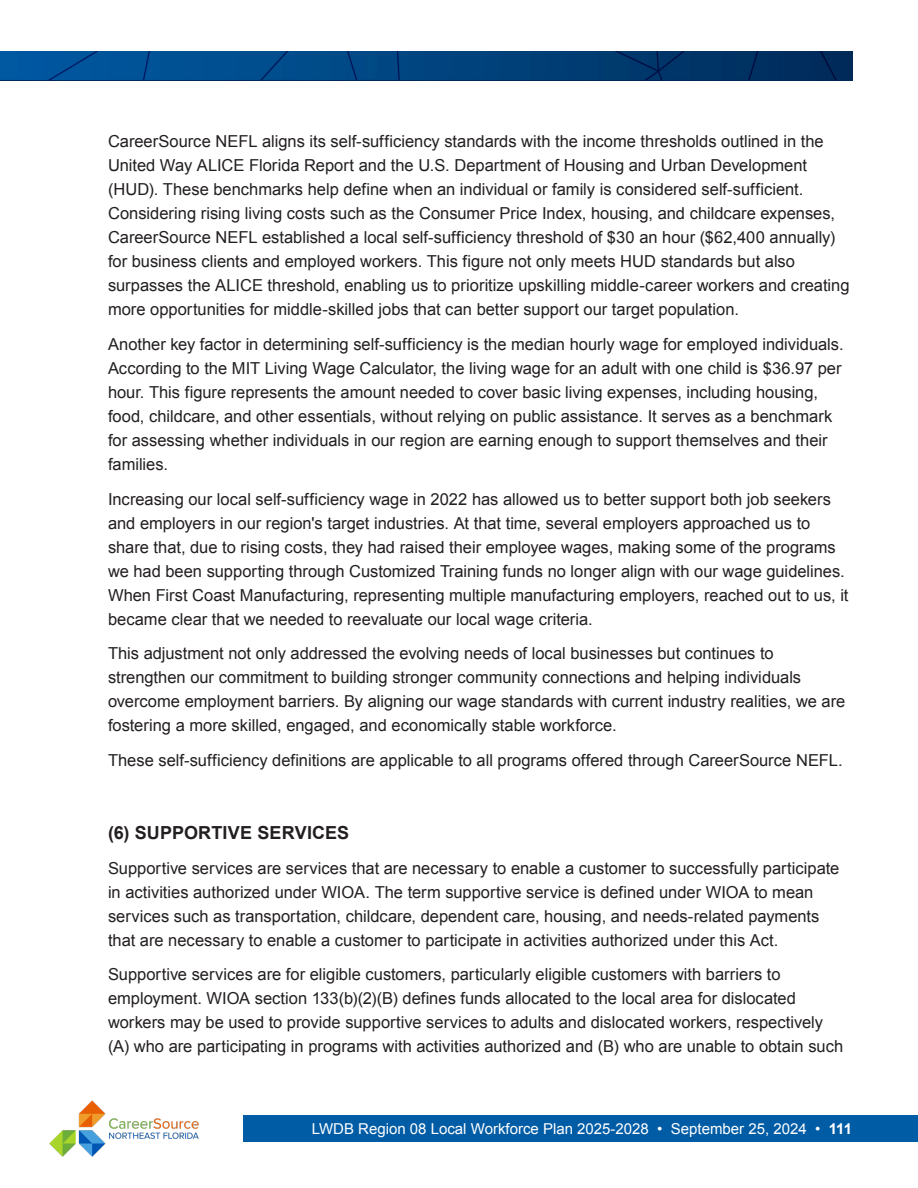
<style>
.page{position:relative;width:918px;height:1188px;background:#fff}
.page>*{position:absolute;margin:0;border:0;box-sizing:border-box;transform-origin:0 0}
.Body{font:700 18px "Arial";letter-spacing:.005em;color:#231f20}
.Body-2{font:16.5px/24px "Arial";color:#231f20}
.t1{font:15px "Arial";color:#fff}
.s1{font-weight:700}
</style>
<div class="page">
<img style="left:49px;top:1100px;width:150px;height:57px">
<div style="left:243px;top:1115px;width:675px;height:27px;background:#015ca6"></div>
<img style="left:0;top:52px;width:852px;height:29px">
<p class="Body-2" style="left:108px;top:129px;width:743px">CareerSource NEFL aligns its self-sufficiency standards with the income thresholds outlined in the United Way ALICE Florida Report and the U.S. Department of Housing and Urban Development (HUD). These benchmarks help define when an individual or family is considered self-sufficient.<br>Considering rising living costs such as the Consumer Price Index, housing, and childcare expenses, CareerSource NEFL established a local self-sufficiency threshold of $30 an hour ($62,400 annually) for business clients and employed workers. This figure not only meets HUD standards but also surpasses the ALICE threshold, enabling us to prioritize upskilling middle-career workers and creating more opportunities for middle-skilled jobs that can better support our target population.</p>
<p class="Body-2" style="left:108px;top:332px;width:737px">Another key factor in determining self-sufficiency is the median hourly wage for employed individuals.<br>According to the MIT Living Wage Calculator, the living wage for an adult with one child is $36.97 per hour. This figure represents the amount needed to cover basic living expenses, including housing, food, childcare, and other essentials, without relying on public assistance. It serves as a benchmark for assessing whether individuals in our region are earning enough to support themselves and their families.</p>
<p class="Body-2" style="left:108px;top:487px;width:742px">Increasing our local self-sufficiency wage in 2022 has allowed us to better support both job seekers and employers in our region's target industries. At that time, several employers approached us to share that, due to rising costs, they had raised their employee wages, making some of the programs we had been supporting through Customized Training funds no longer align with our wage guidelines.<br>When First Coast Manufacturing, representing multiple manufacturing employers, reached out to us, it became clear that we needed to reevaluate our local wage criteria.</p>
<p class="Body-2" style="left:108px;top:642px;width:739px">This adjustment not only addressed the evolving needs of local businesses but continues to strengthen our commitment to building stronger community connections and helping individuals overcome employment barriers. By aligning our wage standards with current industry realities, we are fostering a more skilled, engaged, and economically stable workforce.</p>
<p class="Body-2" style="left:108px;top:749px;width:736px">These self-sufficiency definitions are applicable to all programs offered through CareerSource NEFL.</p>
<p class="Body" style="left:108px;top:821px;width:243px">(6) SUPPORTIVE SERVICES</p>
<p class="Body-2" style="left:108px;top:856px;width:733px">Supportive services are services that are necessary to enable a customer to successfully participate in activities authorized under WIOA. The term supportive service is defined under WIOA to mean services such as transportation, childcare, dependent care, housing, and needs-related payments that are necessary to enable a customer to participate in activities authorized under this Act.</p>
<p class="Body-2" style="left:108px;top:963px;width:737px">Supportive services are for eligible customers, particularly eligible customers with barriers to employment. WIOA section 133(b)(2)(B) defines funds allocated to the local area for dislocated workers may be used to provide supportive services to adults and dislocated workers, respectively (A) who are participating in programs with activities authorized and (B) who are unable to obtain such</p>
<p class="t1" style="left:312px;top:1118px;width:542px">LWDB Region 08 Local Workforce Plan 2025-2028 • September 25, 2024 • <span class="s1">111</span></p>
</div>
